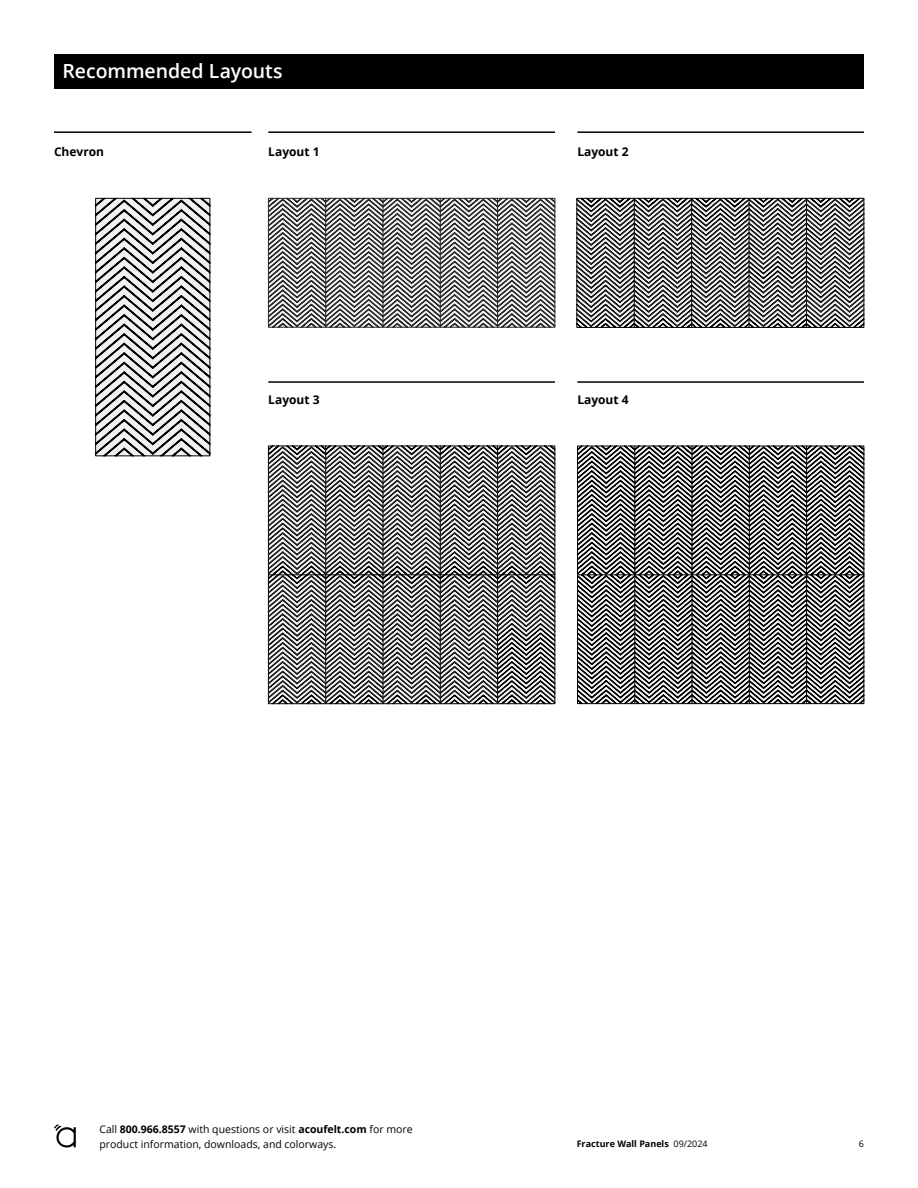
<style>
.page{position:relative;width:918px;height:1188px;background:#fff}
.page>*{position:absolute;margin:0;border:0;box-sizing:border-box;transform-origin:0 0}
.t1{font:600 19.5px "Open Sans";letter-spacing:-.005em;color:#fff}
.t2{font:700 12px "Open Sans";color:#000}
.t3{font:10.5px/15px "Open Sans";color:#000}
.t4{font:700 9px "Open Sans";color:#000}
.t5{font:9px "Open Sans";color:#000}
.s1{font-weight:700}
.s2{font-weight:400}
</style>
<div class="page">
<svg style="left:54px;top:1124px;width:22px;height:24px"></svg>
<svg style="left:577px;top:445px;width:287px;height:259px"></svg>
<svg style="left:268px;top:445px;width:287px;height:259px"></svg>
<svg style="left:268px;top:198px;width:287px;height:130px"></svg>
<svg style="left:576px;top:198px;width:288px;height:130px"></svg>
<svg style="left:95px;top:198px;width:115px;height:258px"></svg>
<hr style="left:577px;top:381px;width:287px;height:2px;background:#000">
<hr style="left:268px;top:381px;width:287px;height:2px;background:#000">
<div style="left:54px;top:54px;width:810px;height:34px;background:#000"></div>
<hr style="left:54px;top:131px;width:198px;height:2px;background:#000">
<hr style="left:577px;top:131px;width:287px;height:2px;background:#000">
<hr style="left:268px;top:131px;width:287px;height:2px;background:#000">
<h1 class="t1" style="left:63px;top:57px;width:222px">Recommended Layouts</h1>
<p class="t2" style="left:54px;top:143px;width:52px">Chevron</p>
<p class="t2" style="left:268px;top:143px;width:53px">Layout 1</p>
<p class="t2" style="left:577px;top:143px;width:53px">Layout 2</p>
<p class="t2" style="left:268px;top:392px;width:53px">Layout 3</p>
<p class="t2" style="left:577px;top:392px;width:53px">Layout 4</p>
<p class="t3" style="left:99px;top:1121px;width:315px">Call <span class="s1">800.966.8557</span> with questions or visit <span class="s1">acoufelt.com</span> for more product information, downloads, and colorways.</p>
<p class="t4" style="left:577px;top:1138px;width:133px">Fracture Wall Panels <span class="s2">09/2024</span></p>
<p class="t5" style="left:859px;top:1138px;width:7px">6</p>
</div>
